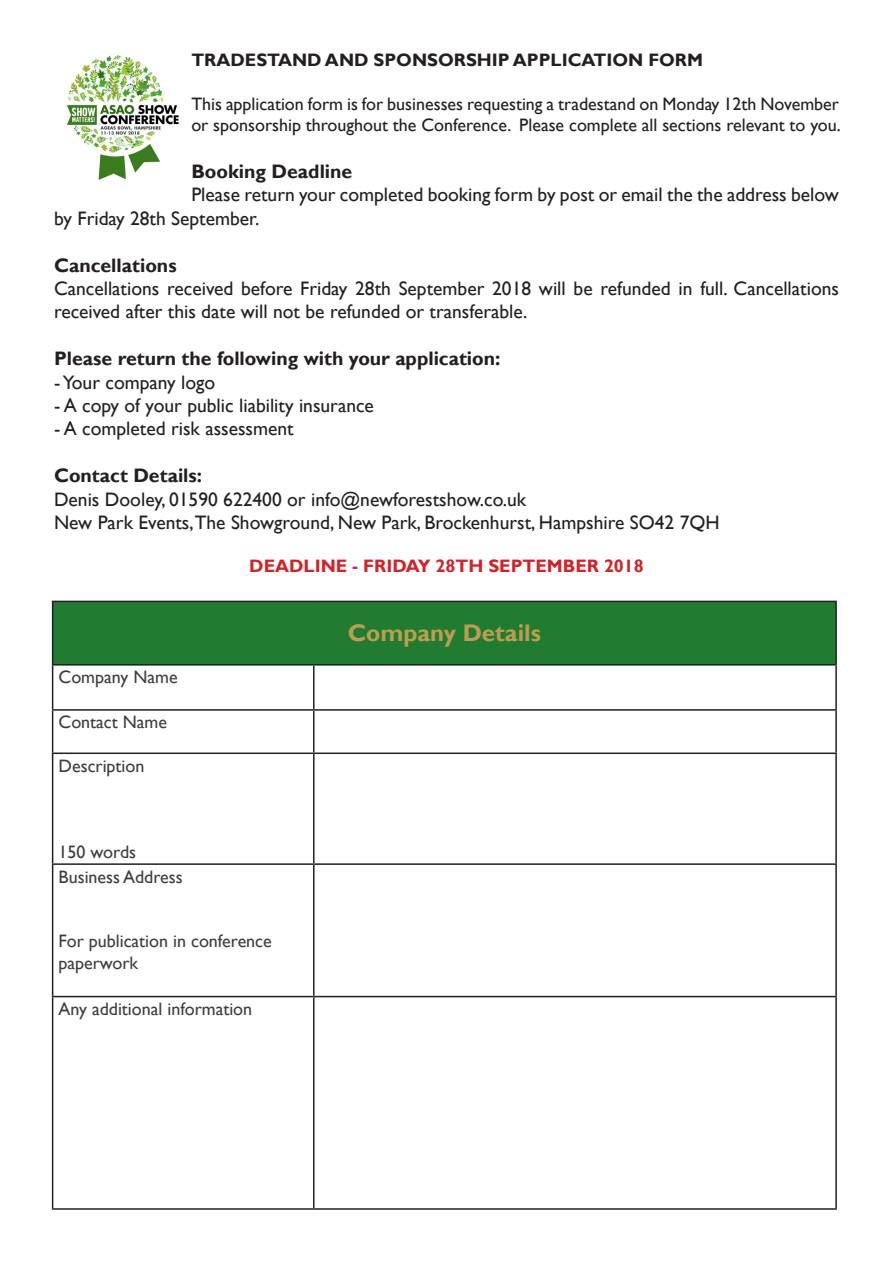
<style>
.page{position:relative;width:893px;height:1263px;background:#fff}
.page>*{position:absolute;margin:0;border:0;box-sizing:border-box;transform-origin:0 0}
.t1{font:700 24px "Gill Sans";color:#bb9e4f}
.t2{font:19.5px/23.4px "Gill Sans";color:#231f20}
.t3{font:700 19.5px "Gill Sans";color:#231f20}
.t4{font:18px/21.6px "Gill Sans";color:#231f20}
.t5{font:18px/21.6px "Gill Sans";color:#3e3e3f}
.t6{font:700 18px "Gill Sans";color:#231f20}
.t7{font:700 18px "Gill Sans";color:#d1232a}
</style>
<div class="page">
<div style="left:53px;top:601px;width:783px;height:64px;background:#217b31"></div>
<hr style="left:52px;top:601px;width:262px;height:1px;background:#231f20">
<hr style="left:52px;top:602px;width:1px;height:62px;background:#231f20">
<hr style="left:314px;top:601px;width:523px;height:1px;background:#231f20">
<hr style="left:835px;top:602px;width:2px;height:62px;background:#231f20">
<hr style="left:52px;top:664px;width:262px;height:1px;background:#231f20">
<hr style="left:52px;top:665px;width:1px;height:44px;background:#231f20">
<hr style="left:314px;top:664px;width:523px;height:1px;background:#231f20">
<hr style="left:313px;top:665px;width:2px;height:44px;background:#231f20">
<hr style="left:835px;top:665px;width:2px;height:44px;background:#231f20">
<hr style="left:52px;top:709px;width:262px;height:2px;background:#231f20">
<hr style="left:52px;top:711px;width:1px;height:41px;background:#231f20">
<hr style="left:314px;top:709px;width:523px;height:2px;background:#231f20">
<hr style="left:313px;top:711px;width:2px;height:41px;background:#231f20">
<hr style="left:835px;top:711px;width:2px;height:41px;background:#231f20">
<hr style="left:52px;top:752px;width:262px;height:2px;background:#231f20">
<hr style="left:52px;top:754px;width:1px;height:109px;background:#231f20">
<hr style="left:314px;top:752px;width:523px;height:2px;background:#231f20">
<hr style="left:313px;top:754px;width:2px;height:109px;background:#231f20">
<hr style="left:835px;top:754px;width:2px;height:109px;background:#231f20">
<hr style="left:52px;top:863px;width:262px;height:2px;background:#231f20">
<hr style="left:52px;top:865px;width:1px;height:131px;background:#231f20">
<hr style="left:314px;top:863px;width:523px;height:2px;background:#231f20">
<hr style="left:313px;top:865px;width:2px;height:131px;background:#231f20">
<hr style="left:835px;top:865px;width:2px;height:131px;background:#231f20">
<hr style="left:52px;top:996px;width:262px;height:1px;background:#231f20">
<hr style="left:52px;top:997px;width:1px;height:211px;background:#231f20">
<hr style="left:314px;top:996px;width:523px;height:1px;background:#231f20">
<hr style="left:313px;top:997px;width:2px;height:211px;background:#231f20">
<hr style="left:835px;top:997px;width:2px;height:211px;background:#231f20">
<hr style="left:52px;top:1208px;width:262px;height:2px;background:#231f20">
<hr style="left:314px;top:1208px;width:523px;height:2px;background:#231f20">
<img style="left:66px;top:55px;width:113px;height:125px">
<p class="t6" style="left:191px;top:50px;width:513px">TRADESTAND AND SPONSORSHIP APPLICATION FORM</p>
<p class="t4" style="left:191px;top:93px;width:651px">This application form is for businesses requesting a tradestand on Monday 12th November or sponsorship throughout the Conference. Please complete all sections relevant to you.</p>
<p class="t3" style="left:191px;top:160px;width:163px">Booking Deadline</p>
<p class="t2" style="left:54px;top:184px;width:786px;text-indent:137px">Please return your completed booking form by post or email the the address below by Friday 28th September.</p>
<p class="t3" style="left:54px;top:253px;width:124px">Cancellations</p>
<p class="t2" style="left:54px;top:277px;width:786px">Cancellations received before Friday 28th September 2018 will be refunded in full. Cancellations received after this date will not be refunded or transferable.</p>
<p class="t3" style="left:54px;top:347px;width:448px">Please return the following with your application:</p>
<p class="t2" style="left:54px;top:371px;width:163px">- Your company logo</p>
<p class="t2" style="left:54px;top:394px;width:321px">- A copy of your public liability insurance</p>
<p class="t2" style="left:54px;top:418px;width:241px">- A completed risk assessment</p>
<p class="t3" style="left:54px;top:464px;width:150px">Contact Details:</p>
<p class="t2" style="left:54px;top:488px;width:474px">Denis Dooley, 01590 622400 or info@newforestshow.co.uk</p>
<p class="t2" style="left:54px;top:511px;width:667px">New Park Events,The Showground, New Park, Brockenhurst, Hampshire SO42 7QH</p>
<p class="t7" style="left:249px;top:555px;width:396px">DEADLINE - FRIDAY 28TH SEPTEMBER 2018</p>
<p class="t5" style="left:59px;top:667px;width:121px">Company Name</p>
<p class="t5" style="left:59px;top:712px;width:110px">Contact Name</p>
<p class="t5" style="left:59px;top:755px;width:87px">Description</p>
<p class="t5" style="left:59px;top:841px;width:79px">150 words</p>
<p class="t5" style="left:59px;top:866px;width:126px">Business Address</p>
<p class="t5" style="left:59px;top:931px;width:215px">For publication in conference paperwork</p>
<p class="t5" style="left:59px;top:998px;width:195px">Any additional information</p>
<p class="t1" style="left:348px;top:619px;width:195px">Company Details</p>
</div>
